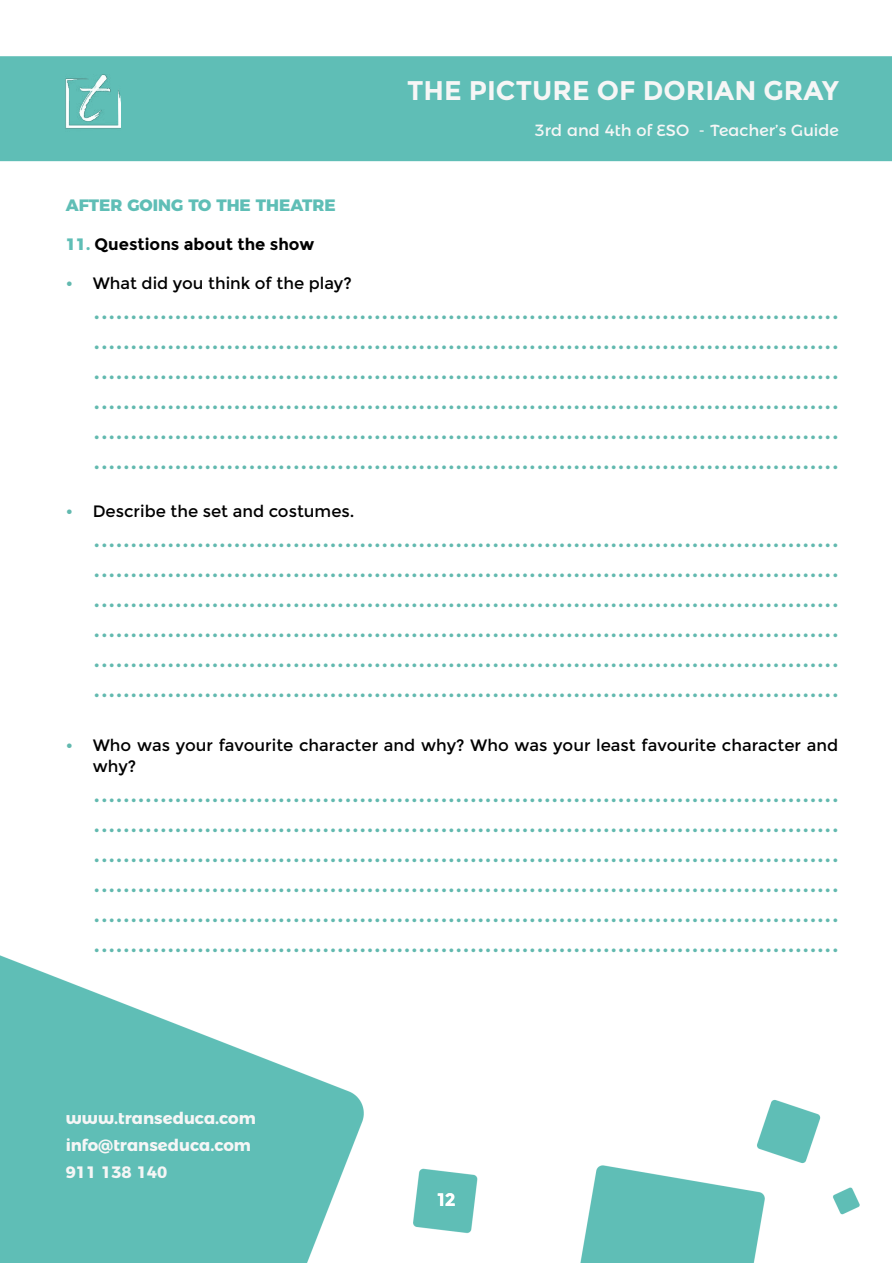
<style>
.page{position:relative;width:893px;height:1263px;background:#fff}
.page>*{position:absolute;margin:0;border:0;box-sizing:border-box;transform-origin:0 0}
.t1{font:700 27px "Montserrat";color:#f6f6f6}
.t2{font:700 21px/30px "Montserrat";color:#62b9af;text-align:justify}
.t3{font:700 18px "Montserrat";color:#fff}
.t4{font:16.5px/21px "Montserrat";color:#000}
.t5{font:700 16.5px/27px "Montserrat Alternates";color:#f6f6f6}
.t6{font:700 16.5px "Montserrat";color:#000}
.t7{font:800 16.5px "Montserrat";color:#5fbeb6}
.t8{font:16.2px "Montserrat Alternates";color:#f6f6f6}
.s1{font-weight:800;color:#5fbeb6}
.s2{font-weight:700;color:#62b9af}
</style>
<div class="page">
<img style="left:0;top:56px;width:892px;height:1207px">
<img style="left:66px;top:74px;width:55px;height:66px">
<p class="t1" style="left:407px;top:75px;width:433px">THE PICTURE OF DORIAN GRAY</p>
<p class="t8" style="left:535px;top:118px;width:306px">3rd and 4th of ESO - Teacher’s Guide</p>
<p class="t7" style="left:66px;top:192px;width:271px">AFTER GOING TO THE THEATRE</p>
<p class="t6" style="left:66px;top:235px;width:250px"><span class="s1">11.</span> Questions about the show</p>
<p class="t4" style="left:66px;top:273px;width:288px"><span class="s2">•</span> What did you think of the play?</p>
<p class="t2" style="left:94px;top:297px;width:746px">..................................................................................................... ..................................................................................................... ..................................................................................................... ..................................................................................................... ..................................................................................................... .....................................................................................................</p>
<p class="t4" style="left:66px;top:501px;width:290px"><span class="s2">•</span> Describe the set and costumes.</p>
<p class="t2" style="left:94px;top:525px;width:746px">..................................................................................................... ..................................................................................................... ..................................................................................................... ..................................................................................................... ..................................................................................................... .....................................................................................................</p>
<p class="t4" style="left:93px;top:735px;width:747px;text-indent:-27px"><span class="s2">•</span> Who was your favourite character and why? Who was your least favourite character and why?</p>
<p class="t2" style="left:94px;top:780px;width:746px">..................................................................................................... ..................................................................................................... ..................................................................................................... ..................................................................................................... ..................................................................................................... .....................................................................................................</p>
<p class="t5" style="left:66px;top:1103px;width:192px">www.transeduca.com info@transeduca.com<br>911 138 140</p>
<p class="t3" style="left:438px;top:1189px;width:20px">12</p>
</div>
